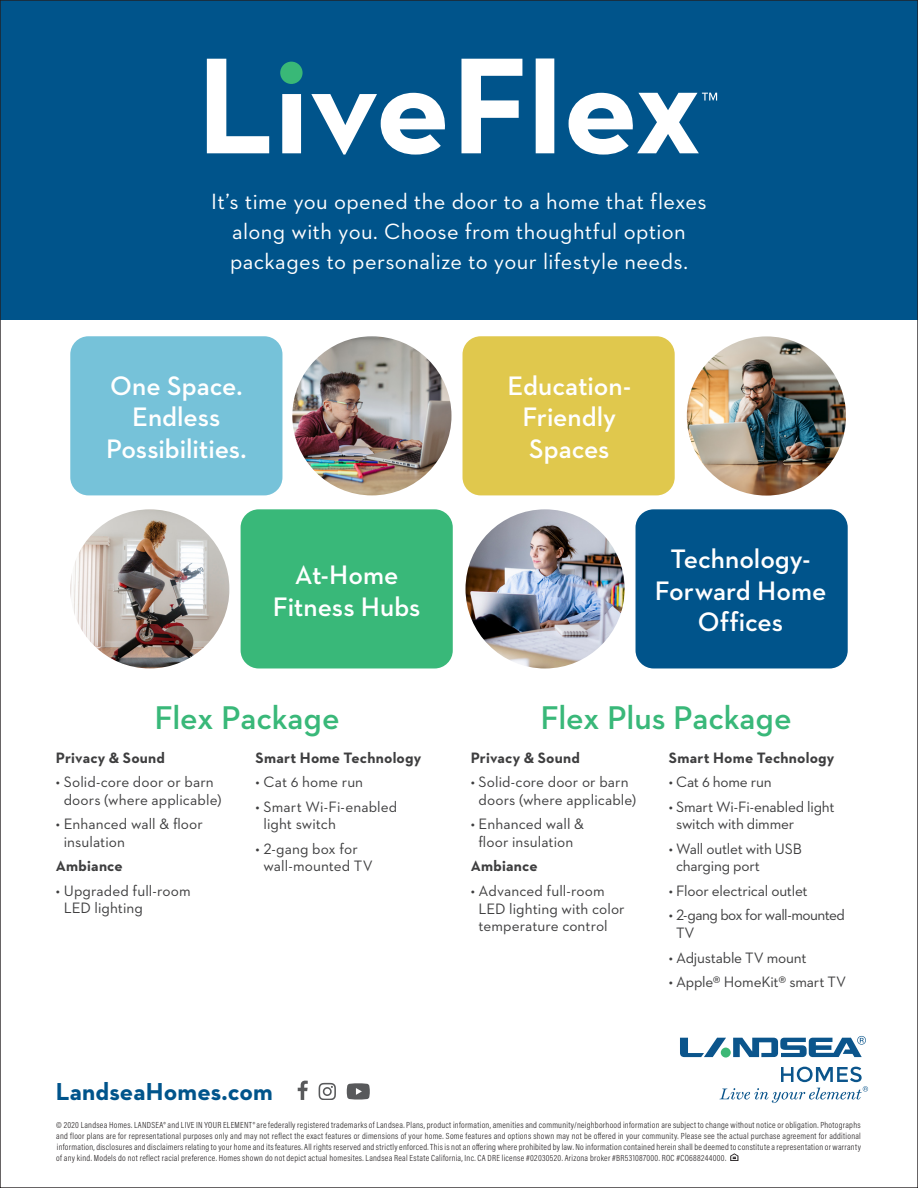
<style>
.page{position:relative;width:918px;height:1188px;background:#fff}
.page>*{position:absolute;margin:0;border:0;box-sizing:border-box;transform-origin:0 0}
.t1{font:600 33.45px "Neutraface 2 Text";letter-spacing:-.005em;color:#39b879}
.t2{font:600 27.3px/31.5px "Neutraface 2 Text";letter-spacing:-.005em;color:#fff;text-align:center}
.t3{font:700 24.9px "Neutraface 2 Text";letter-spacing:.005em;color:#00548b}
.t4{font:22.5px/30px "Neutraface 2 Text";letter-spacing:.015em;color:#fff;text-align:center}
.t5{font:15.3px/17.5px "Neutraface 2 Text";color:#3e3e3f}
.t6{font:700 15.3px "Neutraface 2 Text";letter-spacing:.015em;color:#3e3e3f}
.t7{font:15.3px/17.5px "Neutraface 2 Text";letter-spacing:-.035em;color:#3e3e3f}
.t8{font:300 8.85px/11.1px "Acumin Pro Cond";letter-spacing:.035em;color:#231f20;text-align:justify}
</style>
<div class="page">
<div style="left:0;top:0;width:918px;height:320px;background:#00548b"></div>
<img style="left:687px;top:336px;width:159px;height:160px;border-radius:80px">
<img style="left:292px;top:336px;width:159px;height:159px;border-radius:80px">
<div style="left:463px;top:336px;width:212px;height:159px;background:#e0c84d;border-radius:18px"></div>
<img style="left:70px;top:509px;width:159px;height:159px;border-radius:80px">
<div style="left:241px;top:509px;width:212px;height:159px;background:#39b879;border-radius:18px"></div>
<img style="left:465px;top:509px;width:160px;height:159px;border-radius:80px">
<div style="left:636px;top:509px;width:212px;height:159px;background:#00548b;border-radius:18px"></div>
<div style="left:70px;top:336px;width:212px;height:159px;background:#76c2d9;border-radius:18px"></div>
<svg style="left:298px;top:1081px;width:10px;height:19px"></svg>
<svg style="left:319px;top:1083px;width:17px;height:17px"></svg>
<svg style="left:347px;top:1083px;width:23px;height:17px"></svg>
<svg style="left:730px;top:1153px;width:8px;height:8px"></svg>
<svg style="left:680px;top:1038px;width:46px;height:19px"></svg>
<div style="left:721px;top:1048px;width:10px;height:10px;background:#3db876;border-radius:50%"></div>
<svg style="left:719px;top:1067px;width:149px;height:36px"></svg>
<svg style="left:733px;top:1036px;width:133px;height:21px"></svg>
<svg style="left:207px;top:59px;width:510px;height:96px"></svg>
<p class="t4" style="left:211px;top:186px;width:497px">It’s time you opened the door to a home that flexes along with you. Choose from thoughtful option packages to personalize to your lifestyle needs.</p>
<p class="t2" style="left:110px;top:370px;width:134px">One Space.<br>Endless</p>
<p class="t2" style="left:106px;top:433px;width:142px">Possibilities.</p>
<p class="t2" style="left:295px;top:559px;width:105px">At-Home</p>
<p class="t2" style="left:273px;top:590px;width:149px">Fitness Hubs</p>
<p class="t1" style="left:154px;top:696px;width:187px">Flex Package</p>
<p class="t6" style="left:56px;top:748px;width:111px">Privacy &amp; Sound</p>
<p class="t5" style="left:56px;top:773px;width:167px;text-align:center">• Solid-core door or barn doors (where applicable)</p>
<p class="t5" style="left:64px;top:815px;width:141px;text-indent:-8px">• Enhanced wall &amp; floor insulation</p>
<p class="t6" style="left:56px;top:856px;width:68px">Ambiance</p>
<p class="t5" style="left:64px;top:882px;width:128px;text-indent:-8px">• Upgraded full-room<br>LED lighting</p>
<p class="t6" style="left:256px;top:748px;width:167px">Smart Home Technology</p>
<p class="t5" style="left:256px;top:773px;width:109px">• Cat 6 home run</p>
<p class="t5" style="left:264px;top:797px;width:135px;text-indent:-8px">• Smart Wi-Fi-enabled light switch</p>
<p class="t5" style="left:264px;top:840px;width:111px;text-indent:-8px">• 2-gang box for wall-mounted TV</p>
<p class="t2" style="left:508px;top:370px;width:125px">Education-</p>
<p class="t2" style="left:523px;top:401px;width:95px">Friendly</p>
<p class="t2" style="left:529px;top:433px;width:82px">Spaces</p>
<p class="t2" style="left:655px;top:543px;width:173px">Technology-<br>Forward Home<br>Offices</p>
<p class="t1" style="left:540px;top:696px;width:253px">Flex Plus Package</p>
<p class="t6" style="left:471px;top:748px;width:111px">Privacy &amp; Sound</p>
<p class="t5" style="left:471px;top:773px;width:167px;text-align:center">• Solid-core door or barn doors (where applicable)</p>
<p class="t5" style="left:471px;top:815px;width:115px;text-align:center">• Enhanced wall &amp; floor insulation</p>
<p class="t6" style="left:471px;top:856px;width:68px">Ambiance</p>
<p class="t5" style="left:479px;top:882px;width:148px;text-indent:-8px">• Advanced full-room<br>LED lighting with color temperature control</p>
<p class="t6" style="left:669px;top:748px;width:167px">Smart Home Technology</p>
<p class="t5" style="left:669px;top:773px;width:104px">• Cat 6 home run</p>
<p class="t5" style="left:676px;top:797px;width:160px;text-indent:-7px">• Smart Wi-Fi-enabled light switch with dimmer</p>
<p class="t5" style="left:676px;top:840px;width:127px;text-indent:-7px">• Wall outlet with USB charging port</p>
<p class="t5" style="left:669px;top:882px;width:140px">• Floor electrical outlet</p>
<p class="t7" style="left:676px;top:906px;width:170px;text-indent:-7px">• 2-gang box for wall-mounted<br>TV</p>
<p class="t5" style="left:669px;top:948px;width:139px">• Adjustable TV mount</p>
<p class="t5" style="left:669px;top:973px;width:179px">• Apple® HomeKit® smart TV</p>
<p class="t3" style="left:56px;top:1076px;width:219px">LandseaHomes.com</p>
<p class="t8" style="left:56px;top:1119px;width:806px">© 2020 Landsea Homes. LANDSEA® and LIVE IN YOUR ELEMENT® are federally registered trademarks of Landsea. Plans, product information, amenities and community/neighborhood information are subject to change without notice or obligation. Photographs and floor plans are for representational purposes only and may not reflect the exact features or dimensions of your home. Some features and options shown may not be offered in your community. Please see the actual purchase agreement for additional information, disclosures and disclaimers relating to your home and its features. All rights reserved and strictly enforced. This is not an offering where prohibited by law. No information contained herein shall be deemed to constitute a representation or warranty of any kind. Models do not reflect racial preference. Homes shown do not depict actual homesites. Landsea Real Estate California, Inc. CA DRE license #02030520. Arizona broker #BR531087000. ROC #CO688244000.</p>
</div>
